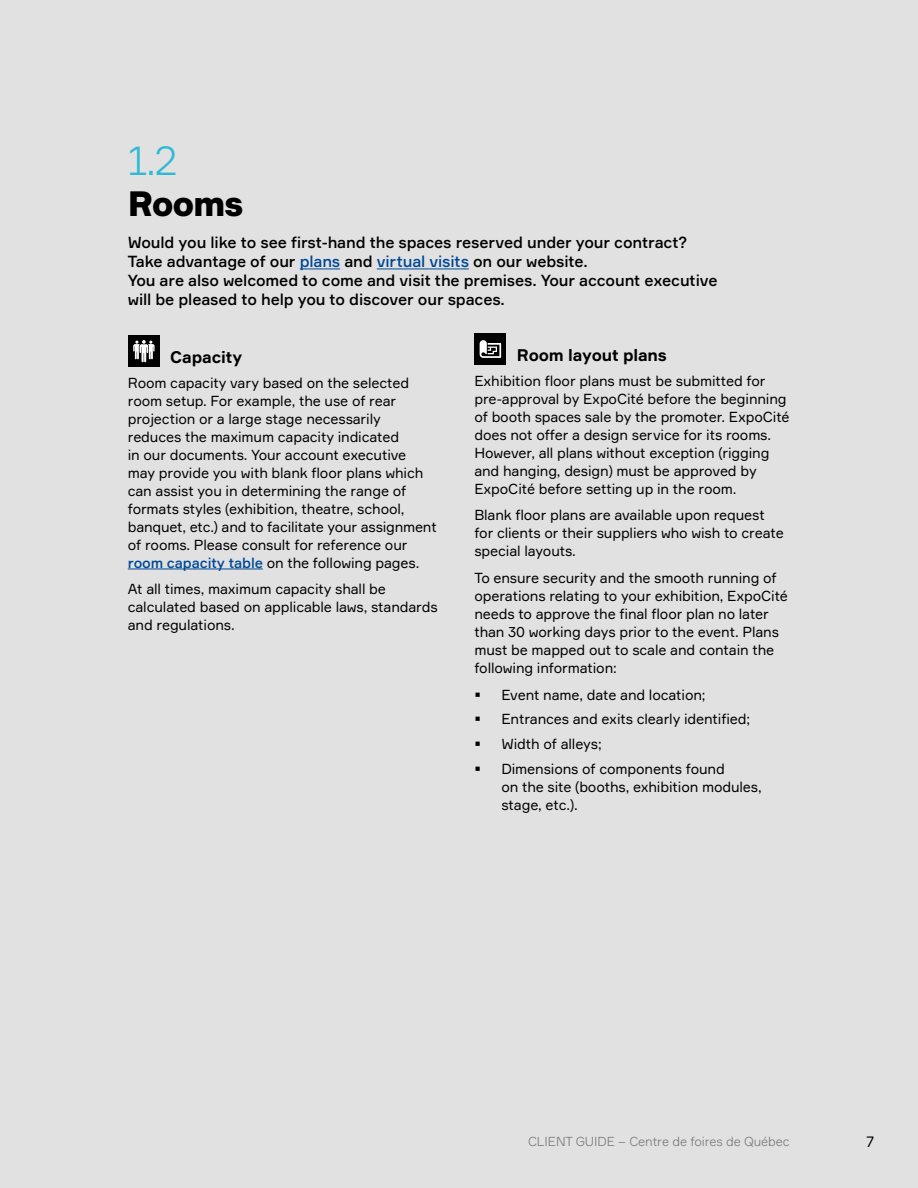
<style>
.page{position:relative;width:918px;height:1188px;background:#e1e1e1}
.page>*{position:absolute;margin:0;border:0;box-sizing:border-box;transform-origin:0 0}
.t1{font:300 40.5px "Formular";color:#2ebad5}
.t2{font:900 34.5px "Formular";letter-spacing:-.04em;color:#000}
.t3{font:700 16.5px "Formular";letter-spacing:-.01em;color:#000}
.t4{font:500 15.75px/18.9px "Formular";letter-spacing:-.01em;color:#000}
.t5{font:15px "Formular";color:#000}
.t6{font:14.25px/18px "Formular";letter-spacing:-.01em;color:#000}
.t7{font:300 12.75px "Formular";letter-spacing:-.01em;color:#878787}
.s1{color:#004996}
.s2{font-weight:500;color:#004996}
</style>
<div class="page">
<hr style="left:300px;top:269px;width:40px;height:1px;background:#004996">
<hr style="left:377px;top:269px;width:92px;height:1px;background:#004996">
<hr style="left:128px;top:569px;width:135px;height:1px;background:#004996">
<div style="left:128px;top:335px;width:32px;height:32px;background:#000"></div>
<svg style="left:133px;top:340px;width:22px;height:22px"></svg>
<div style="left:474px;top:333px;width:32px;height:32px;background:#000"></div>
<svg style="left:480px;top:340px;width:21px;height:18px"></svg>
<h1 class="t1" style="left:128px;top:136px;width:51px">1.2</h1>
<h2 class="t2" style="left:128px;top:182px;width:117px">Rooms</h2>
<p class="t4" style="left:128px;top:233px;width:591px">Would you like to see first-hand the spaces reserved under your contract?<br>Take advantage of our <span class="s1">plans</span> and <span class="s1">virtual visits</span> on our website.<br>You are also welcomed to come and visit the premises. Your account executive will be pleased to help you to discover our spaces.</p>
<p class="t3" style="left:170px;top:347px;width:73px">Capacity</p>
<p class="t6" style="left:128px;top:373px;width:311px">Room capacity vary based on the selected room setup. For example, the use of rear projection or a large stage necessarily reduces the maximum capacity indicated<br>in our documents. Your account executive may provide you with blank floor plans which can assist you in determining the range of formats styles (exhibition, theatre, school, banquet, etc.) and to facilitate your assignment of rooms. Please consult for reference our <span class="s2">room capacity table</span> on the following pages.</p>
<p class="t6" style="left:128px;top:580px;width:312px">At all times, maximum capacity shall be calculated based on applicable laws, standards and regulations.</p>
<p class="t3" style="left:517px;top:345px;width:151px">Room layout plans</p>
<p class="t6" style="left:474px;top:371px;width:317px">Exhibition floor plans must be submitted for pre-approval by ExpoCité before the beginning of booth spaces sale by the promoter. ExpoCité does not offer a design service for its rooms.<br>However, all plans without exception (rigging and hanging, design) must be approved by ExpoCité before setting up in the room.</p>
<p class="t6" style="left:474px;top:506px;width:311px">Blank floor plans are available upon request for clients or their suppliers who wish to create special layouts.</p>
<p class="t6" style="left:474px;top:569px;width:315px">To ensure security and the smooth running of operations relating to your exhibition, ExpoCité needs to approve the final floor plan no later than 30 working days prior to the event. Plans must be mapped out to scale and contain the following information:</p>
<p class="t6" style="left:474px;top:685px;width:233px">▪ Event name, date and location;</p>
<p class="t6" style="left:474px;top:710px;width:277px">▪ Entrances and exits clearly identified;</p>
<p class="t6" style="left:474px;top:735px;width:129px">▪ Width of alleys;</p>
<p class="t6" style="left:501px;top:759px;width:262px;text-indent:-27px">▪ Dimensions of components found<br>on the site (booths, exhibition modules, stage, etc.).</p>
<p class="t7" style="left:528px;top:1134px;width:263px">CLIENT GUIDE – Centre de foires de Québec</p>
<p class="t5" style="left:866px;top:1133px;width:10px">7</p>
</div>
